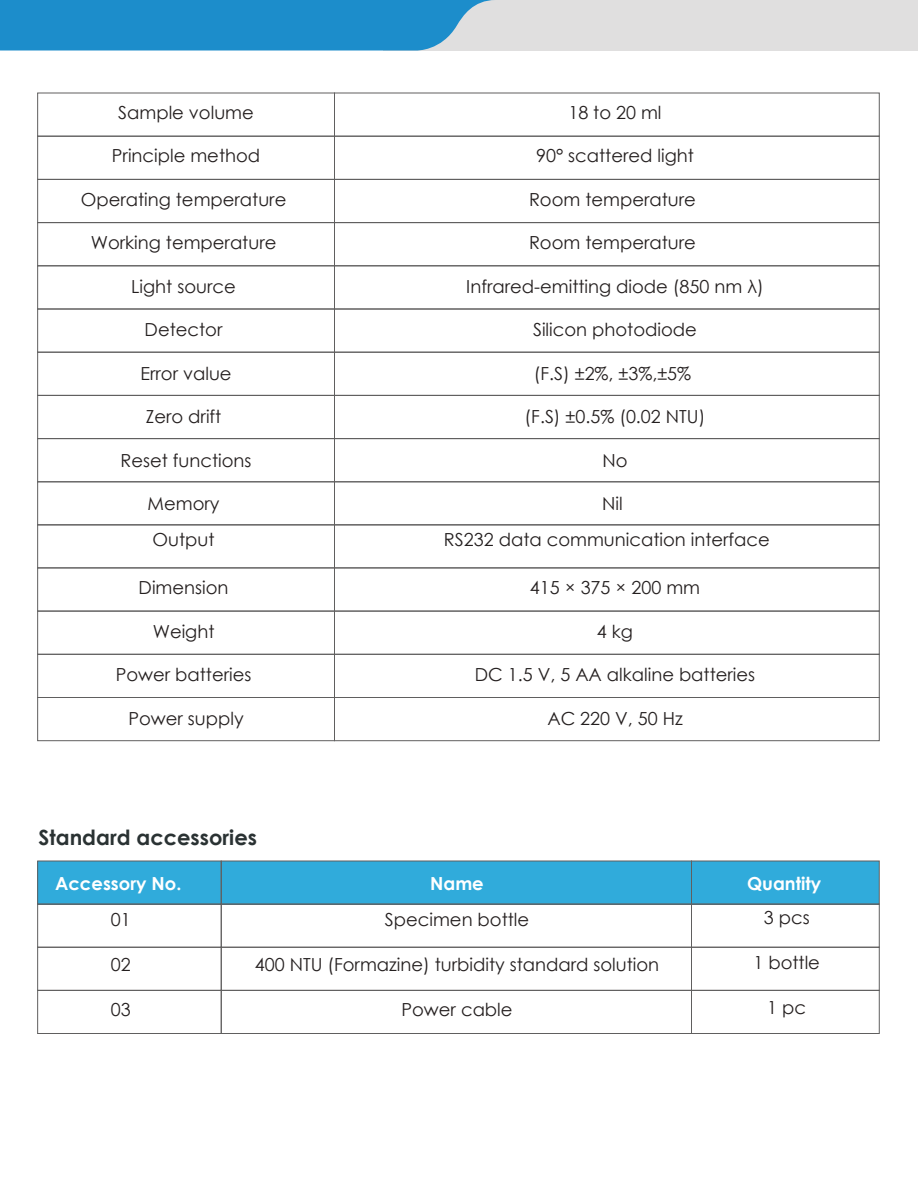
<style>
.page{position:relative;width:918px;height:1188px;background:#fff}
.page>*{position:absolute;margin:0;border:0;box-sizing:border-box;transform-origin:0 0}
.t1{font:700 21px "Century Gothic";color:#2a3233}
.t2{font:18px "Century Gothic";color:#241f1f}
.t3{font:700 18px "Century Gothic";color:#fff}
</style>
<div class="page">
<div style="left:38px;top:861px;width:841px;height:43px;background:#30abdb"></div>
<div style="left:383px;top:0;width:535px;height:51px;background:#e0dfdf"></div>
<svg style="left:0;top:0;width:494px;height:51px;background:#2c94cc"></svg>
<div style="left:37px;top:136px;width:298px;height:44px;border:1px solid #605f5f"></div>
<div style="left:334px;top:136px;width:546px;height:44px;border:1px solid #605f5f"></div>
<div style="left:37px;top:179px;width:298px;height:44px;border:1px solid #605f5f"></div>
<div style="left:334px;top:179px;width:546px;height:44px;border:1px solid #605f5f"></div>
<div style="left:37px;top:222px;width:298px;height:44px;border:1px solid #605f5f"></div>
<div style="left:334px;top:222px;width:546px;height:44px;border:1px solid #605f5f"></div>
<div style="left:37px;top:266px;width:298px;height:43px;border:1px solid #605f5f"></div>
<div style="left:334px;top:266px;width:546px;height:43px;border:1px solid #605f5f"></div>
<div style="left:37px;top:309px;width:298px;height:43px;border:1px solid #605f5f"></div>
<div style="left:334px;top:309px;width:546px;height:43px;border:1px solid #605f5f"></div>
<div style="left:37px;top:352px;width:298px;height:44px;border:1px solid #605f5f"></div>
<div style="left:334px;top:352px;width:546px;height:44px;border:1px solid #605f5f"></div>
<div style="left:37px;top:395px;width:298px;height:44px;border:1px solid #605f5f"></div>
<div style="left:334px;top:395px;width:546px;height:44px;border:1px solid #605f5f"></div>
<div style="left:37px;top:438px;width:298px;height:44px;border:1px solid #605f5f"></div>
<div style="left:334px;top:438px;width:546px;height:44px;border:1px solid #605f5f"></div>
<div style="left:37px;top:524px;width:298px;height:44px;border:1px solid #605f5f"></div>
<div style="left:334px;top:524px;width:546px;height:44px;border:1px solid #605f5f"></div>
<div style="left:37px;top:568px;width:298px;height:43px;border:1px solid #605f5f"></div>
<div style="left:334px;top:568px;width:546px;height:43px;border:1px solid #605f5f"></div>
<div style="left:37px;top:611px;width:298px;height:44px;border:1px solid #605f5f"></div>
<div style="left:334px;top:611px;width:546px;height:44px;border:1px solid #605f5f"></div>
<div style="left:37px;top:654px;width:298px;height:44px;border:1px solid #605f5f"></div>
<div style="left:334px;top:654px;width:546px;height:44px;border:1px solid #605f5f"></div>
<div style="left:37px;top:697px;width:298px;height:44px;border:1px solid #605f5f"></div>
<div style="left:334px;top:697px;width:546px;height:44px;border:1px solid #605f5f"></div>
<div style="left:37px;top:861px;width:185px;height:43px;border:1px solid #605f5f"></div>
<div style="left:221px;top:861px;width:471px;height:43px;border:1px solid #605f5f"></div>
<div style="left:691px;top:861px;width:189px;height:43px;border:1px solid #605f5f"></div>
<div style="left:37px;top:904px;width:185px;height:44px;border:1px solid #605f5f"></div>
<div style="left:221px;top:904px;width:471px;height:44px;border:1px solid #605f5f"></div>
<div style="left:691px;top:904px;width:189px;height:44px;border:1px solid #605f5f"></div>
<div style="left:37px;top:947px;width:185px;height:44px;border:1px solid #605f5f"></div>
<div style="left:221px;top:947px;width:471px;height:44px;border:1px solid #605f5f"></div>
<div style="left:691px;top:947px;width:189px;height:44px;border:1px solid #605f5f"></div>
<div style="left:37px;top:990px;width:185px;height:44px;border:1px solid #605f5f"></div>
<div style="left:221px;top:990px;width:471px;height:44px;border:1px solid #605f5f"></div>
<div style="left:691px;top:990px;width:189px;height:44px;border:1px solid #605f5f"></div>
<p class="t2" style="left:118px;top:99px;width:137px">Sample volume</p>
<p class="t2" style="left:112px;top:143px;width:150px">Principle method</p>
<p class="t2" style="left:81px;top:186px;width:207px">Operating temperature</p>
<p class="t2" style="left:91px;top:230px;width:187px">Working temperature</p>
<p class="t2" style="left:131px;top:273px;width:106px">Light source</p>
<p class="t2" style="left:145px;top:317px;width:79px">Detector</p>
<p class="t2" style="left:140px;top:360px;width:93px">Error value</p>
<p class="t2" style="left:146px;top:404px;width:77px">Zero drift</p>
<p class="t2" style="left:121px;top:447px;width:133px">Reset functions</p>
<p class="t2" style="left:148px;top:491px;width:73px">Memory</p>
<p class="t2" style="left:568px;top:99px;width:95px">18 to 20 ml</p>
<p class="t2" style="left:536px;top:143px;width:159px">90° scattered light</p>
<p class="t2" style="left:529px;top:186px;width:168px">Room temperature</p>
<p class="t2" style="left:529px;top:230px;width:168px">Room temperature</p>
<p class="t2" style="left:466px;top:273px;width:299px">Infrared-emitting diode (850 nm λ)</p>
<p class="t2" style="left:533px;top:317px;width:165px">Silicon photodiode</p>
<p class="t2" style="left:534px;top:361px;width:159px">(F.S) ±2%, ±3%,±5%</p>
<p class="t2" style="left:525px;top:404px;width:182px">(F.S) ±0.5% (0.02 NTU)</p>
<p class="t2" style="left:602px;top:448px;width:27px">No</p>
<p class="t2" style="left:602px;top:491px;width:22px">Nil</p>
<p class="t2" style="left:153px;top:527px;width:64px">Output</p>
<p class="t2" style="left:444px;top:527px;width:328px">RS232 data communication interface</p>
<p class="t2" style="left:139px;top:575px;width:91px">Dimension</p>
<p class="t2" style="left:153px;top:618px;width:63px">Weight</p>
<p class="t2" style="left:116px;top:662px;width:137px">Power batteries</p>
<p class="t2" style="left:128px;top:705px;width:117px">Power supply</p>
<p class="t2" style="left:530px;top:575px;width:172px">415 × 375 × 200 mm</p>
<p class="t2" style="left:597px;top:618px;width:38px">4 kg</p>
<p class="t2" style="left:475px;top:662px;width:282px">DC 1.5 V, 5 AA alkaline batteries</p>
<p class="t2" style="left:547px;top:705px;width:137px">AC 220 V, 50 Hz</p>
<p class="t1" style="left:39px;top:821px;width:220px">Standard accessories</p>
<p class="t3" style="left:55px;top:870px;width:128px">Accessory No.</p>
<p class="t3" style="left:430px;top:870px;width:55px">Name</p>
<p class="t3" style="left:747px;top:870px;width:76px">Quantity</p>
<p class="t2" style="left:111px;top:907px;width:21px">01</p>
<p class="t2" style="left:111px;top:952px;width:21px">02</p>
<p class="t2" style="left:111px;top:997px;width:21px">03</p>
<p class="t2" style="left:764px;top:905px;width:47px">3 pcs</p>
<p class="t2" style="left:754px;top:950px;width:68px">1 bottle</p>
<p class="t2" style="left:767px;top:995px;width:40px">1 pc</p>
<p class="t2" style="left:385px;top:907px;width:146px">Specimen bottle</p>
<p class="t2" style="left:255px;top:952px;width:406px">400 NTU (Formazine) turbidity standard solution</p>
<p class="t2" style="left:402px;top:997px;width:113px">Power cable</p>
</div>
